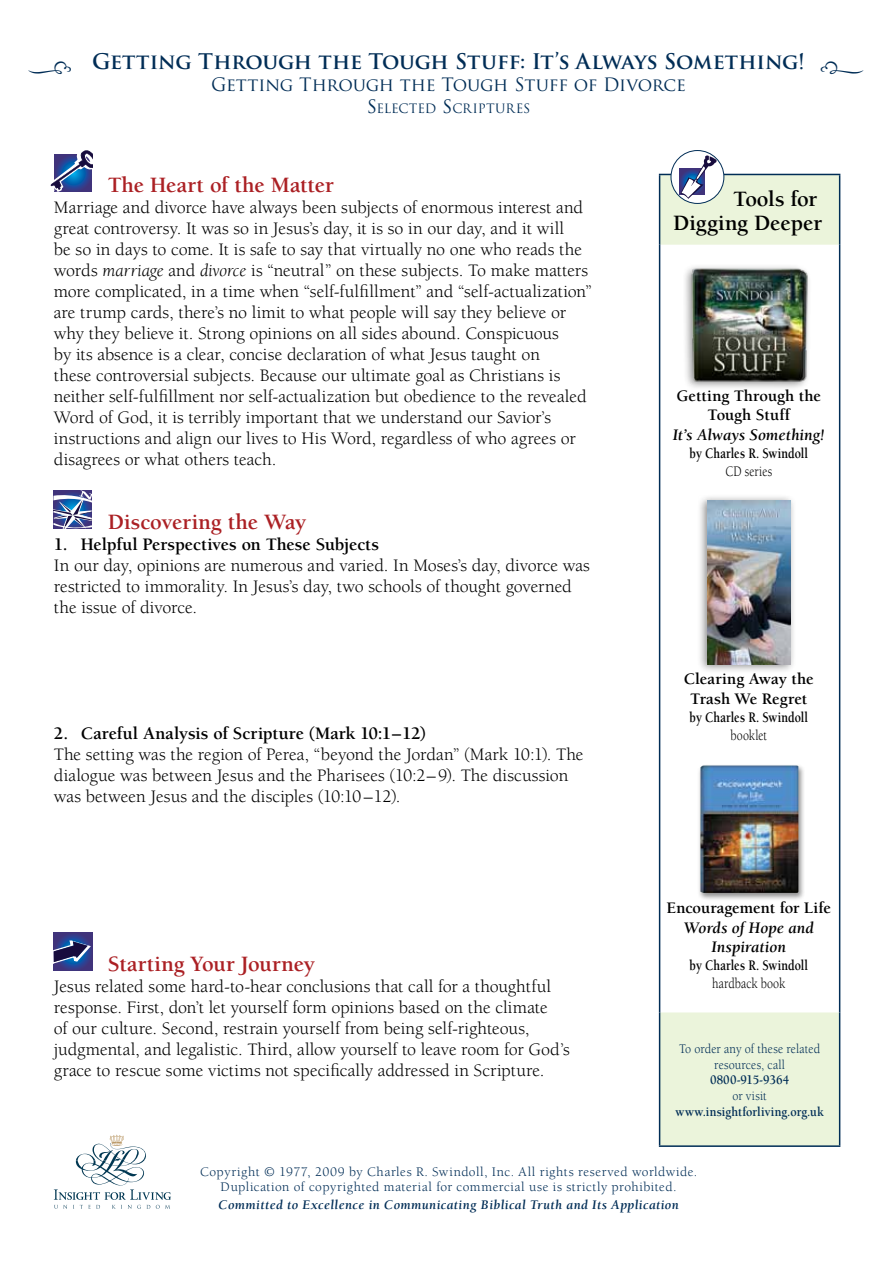
<style>
.page{position:relative;width:893px;height:1263px;background:#fff}
.page>*{position:absolute;margin:0;border:0;box-sizing:border-box;transform-origin:0 0}
.t1{font:36px "Type Embellishments One Plain";color:#002d56}
.t2{font:700 22.5px "Berkeley";letter-spacing:-.005em;color:#ab2024}
.t3{font:700 22.5px/24px "Berkeley";letter-spacing:-.005em;color:#000;text-align:right}
.t4{font:700 21px "Trajan Pro";letter-spacing:-.01em;color:#002d56}
.t5{font:18px/21px "Berkeley";color:#000}
.t6{font:700 18px "Berkeley";letter-spacing:-.005em;color:#000}
.t7{font:18px "Trajan Pro";letter-spacing:-.015em;color:#002d56}
.t8{font:700 16.5px/19.5px "Berkeley";letter-spacing:-.005em;color:#000;text-align:center}
.t9{font:italic 700 16.5px/19.5px "Berkeley";letter-spacing:-.005em;color:#000;text-align:center}
.t10{font:700 15px "Berkeley";color:#000;scale:.8 1}
.t11{font:15px "Berkeley";letter-spacing:.01em;color:#000;scale:.8 1}
.t12{font:13.5px/15px "Berkeley";letter-spacing:.035em;color:#002d56;text-align:center}
.t13{font:italic 700 13.5px "Berkeley";letter-spacing:.03em;color:#002d56}
.t14{font:700 13.5px "Berkeley";letter-spacing:.005em;color:#002d56;scale:.9 1}
.t15{font:13.5px/15.8px "Berkeley";letter-spacing:.01em;color:#002d56;text-align:center;scale:.9 1}
.t16{font:13.5px "Berkeley";letter-spacing:.035em;color:#002d56;scale:.9 1}
.t17{font:12.6px "Trajan";letter-spacing:-.005em;color:#002d56}
.s1{font-size:18px}
.s2{font-style:italic}
</style>
<div class="page">
<svg style="left:660px;top:175px;width:179px;height:970px"></svg>
<hr style="left:659px;top:174px;width:181px;height:1px;background:#002d56">
<hr style="left:659px;top:175px;width:1px;height:70px;background:#002d56">
<hr style="left:839px;top:175px;width:1px;height:70px;background:#002d56">
<hr style="left:659px;top:245px;width:1px;height:767px;background:#002d56">
<hr style="left:839px;top:245px;width:1px;height:767px;background:#002d56">
<hr style="left:659px;top:1012px;width:1px;height:133px;background:#002d56">
<hr style="left:839px;top:1012px;width:1px;height:133px;background:#002d56">
<hr style="left:659px;top:1145px;width:181px;height:2px;background:#002d56">
<div style="left:671px;top:151px;width:53px;height:52px;background:#fff;border-radius:50%"></div>
<div style="left:671px;top:150px;width:53px;height:54px;border:1px solid #002d56;border-radius:50%"></div>
<div style="left:679px;top:169px;width:26px;height:25px;background:#40337b"></div>
<svg style="left:680px;top:155px;width:37px;height:44px"></svg>
<div style="left:682px;top:263px;width:130px;height:128px;background:#000;opacity:.45"></div>
<img style="left:686px;top:266px;width:125px;height:120px">
<div style="left:697px;top:763px;width:108px;height:138px;background:#000;opacity:.44"></div>
<img style="left:700px;top:765px;width:98px;height:128px">
<div style="left:697px;top:494px;width:100px;height:180px;background:#000;opacity:.45"></div>
<img style="left:707px;top:500px;width:83px;height:164px">
<svg style="left:54px;top:1134px;width:117px;height:75px"></svg>
<svg style="left:54px;top:491px;width:38px;height:38px"></svg>
<svg style="left:54px;top:932px;width:38px;height:38px"></svg>
<svg style="left:54px;top:940px;width:37px;height:23px"></svg>
<svg style="left:50px;top:150px;width:42px;height:42px"></svg>
<p class="t4" style="left:92px;top:49px;width:714px">Getting Through the Tough Stuff: It’s Always Something!</p>
<p class="t7" style="left:211px;top:73px;width:476px">Getting Through the Tough Stuff of Divorce</p>
<p class="t17" style="left:367px;top:100px;width:162px"><span class="s1">S</span>ELECTED <span class="s1">S</span>CRIPTURES</p>
<h1 class="t1" style="left:27px;top:54px;width:47px">j</h1>
<h1 class="t1" style="left:819px;top:54px;width:47px">i</h1>
<p class="t2" style="left:108px;top:173px;width:227px">The Heart of the Matter</p>
<p class="t5" style="left:54px;top:197px;width:539px">Marriage and divorce have always been subjects of enormous interest and great controversy. It was so in Jesus’s day, it is so in our day, and it will<br>be so in days to come. It is safe to say that virtually no one who reads the words <span class="s2">marriage</span> and <span class="s2">divorce</span> is “neutral” on these subjects. To make matters more complicated, in a time when “self-fulfillment” and “self-actualization” are trump cards, there’s no limit to what people will say they believe or why they believe it. Strong opinions on all sides abound. Conspicuous<br>by its absence is a clear, concise declaration of what Jesus taught on<br>these controversial subjects. Because our ultimate goal as Christians is neither self-fulfillment nor self-actualization but obedience to the revealed Word of God, it is terribly important that we understand our Savior’s instructions and align our lives to His Word, regardless of who agrees or disagrees or what others teach.</p>
<p class="t2" style="left:108px;top:510px;width:200px">Discovering the Way</p>
<p class="t6" style="left:54px;top:535px;width:327px">1. Helpful Perspectives on These Subjects</p>
<p class="t5" style="left:54px;top:555px;width:538px">In our day, opinions are numerous and varied. In Moses’s day, divorce was restricted to immorality. In Jesus’s day, two schools of thought governed the issue of divorce.</p>
<p class="t6" style="left:54px;top:724px;width:374px">2. Careful Analysis of Scripture (Mark 10:1–12)</p>
<p class="t5" style="left:54px;top:744px;width:531px">The setting was the region of Perea, “beyond the Jordan” (Mark 10:1). The dialogue was between Jesus and the Pharisees (10:2–9). The discussion was between Jesus and the disciples (10:10 –12).</p>
<p class="t2" style="left:108px;top:951px;width:209px">Starting Your Journey</p>
<p class="t5" style="left:54px;top:976px;width:517px">Jesus related some hard-to-hear conclusions that call for a thoughtful response. First, don’t let yourself form opinions based on the climate<br>of our culture. Second, restrain yourself from being self-righteous, judgmental, and legalistic. Third, allow yourself to leave room for God’s grace to rescue some victims not specifically addressed in Scripture.</p>
<p class="t3" style="left:673px;top:187px;width:151px">Tools for<br>Digging Deeper</p>
<p class="t8" style="left:676px;top:386px;width:146px">Getting Through the<br>Tough Stuff</p>
<p class="t9" style="left:673px;top:425px;width:154px">It’s Always Something!</p>
<p class="t10" style="left:690px;top:445px;width:149px">by Charles R. Swindoll</p>
<p class="t11" style="left:725px;top:463px;width:60px">CD series</p>
<p class="t8" style="left:684px;top:669px;width:132px">Clearing Away the<br>Trash We Regret</p>
<p class="t10" style="left:690px;top:709px;width:149px">by Charles R. Swindoll</p>
<p class="t11" style="left:730px;top:727px;width:47px">booklet</p>
<p class="t8" style="left:667px;top:898px;width:166px">Encouragement for Life</p>
<p class="t9" style="left:684px;top:918px;width:131px">Words of Hope and<br>Inspiration</p>
<p class="t10" style="left:690px;top:957px;width:149px">by Charles R. Swindoll</p>
<p class="t11" style="left:712px;top:975px;width:93px">hardback book</p>
<p class="t15" style="left:679px;top:1041px;width:158px">To order any of these related resources, call</p>
<p class="t14" style="left:710px;top:1073px;width:90px">0800-915-9364</p>
<p class="t16" style="left:732px;top:1089px;width:40px">or visit</p>
<p class="t14" style="left:676px;top:1104px;width:166px">www.insightforliving.org.uk</p>
<p class="t12" style="left:200px;top:1164px;width:499px">Copyright © 1977, 2009 by Charles R. Swindoll, Inc. All rights reserved worldwide.<br>Duplication of copyrighted material for commercial use is strictly prohibited.</p>
<p class="t13" style="left:219px;top:1197px;width:462px">Committed to Excellence in Communicating Biblical Truth and Its Application</p>
</div>
